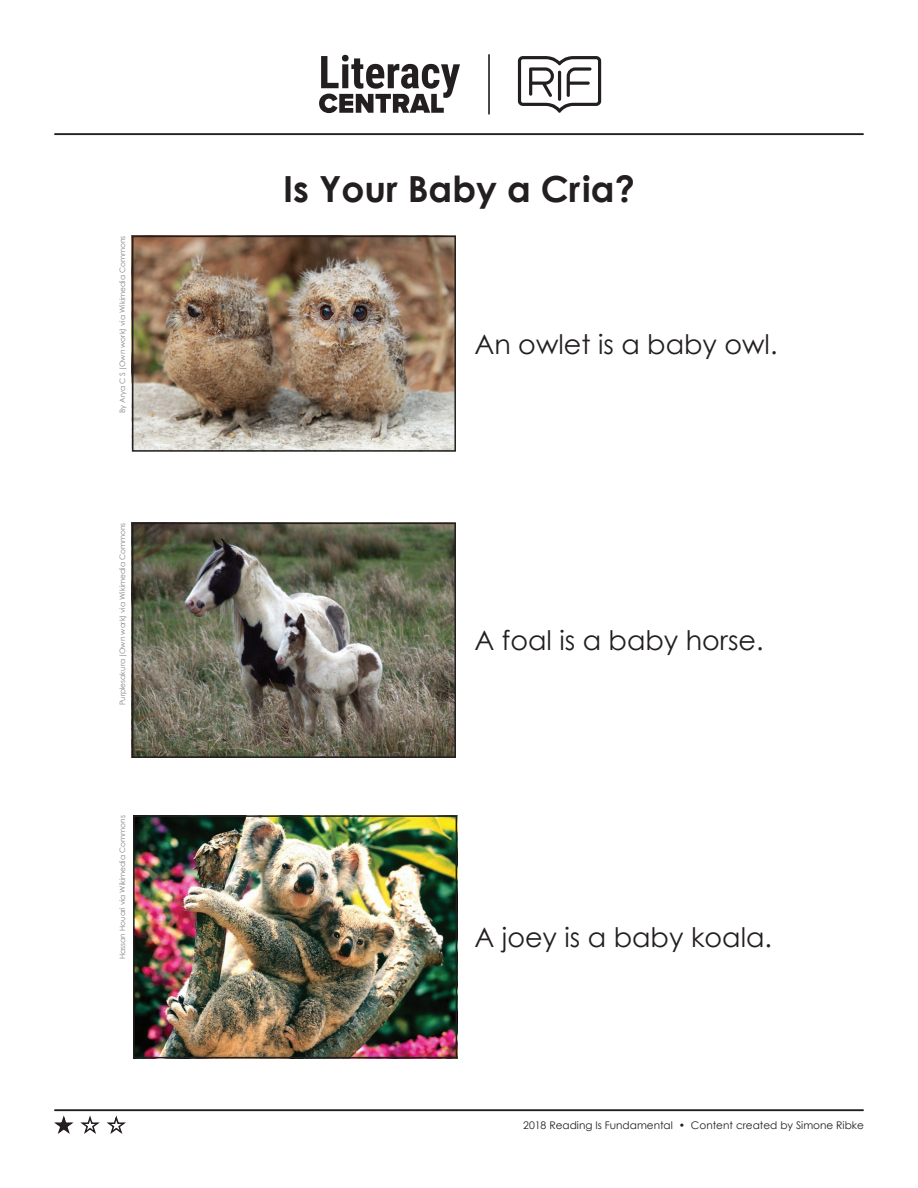
<style>
.page{position:relative;width:918px;height:1188px;background:#fff}
.page>*{position:absolute;margin:0;border:0;box-sizing:border-box;transform-origin:0 0}
.t1{font:700 36px "Century Gothic";color:#231f20}
.t2{font:27px "Century Gothic";color:#231f20}
.t3{font:10.5px "Century Gothic";color:#231f20}
.t4{font:7.5px "Century Gothic";color:#808285}
</style>
<div class="page">
<hr style="left:55px;top:133px;width:808px;height:2px;background:#231f20">
<hr style="left:55px;top:1109px;width:808px;height:2px;background:#231f20">
<svg style="left:319px;top:55px;width:141px;height:58px"></svg>
<svg style="left:518px;top:56px;width:83px;height:57px"></svg>
<hr style="left:488px;top:55px;width:2px;height:59px;background:#231f20">
<svg style="left:54px;top:1116px;width:72px;height:18px"></svg>
<img style="left:135px;top:239px;width:318px;height:210px">
<div style="left:132px;top:236px;width:324px;height:216px;border:2px solid #231f20"></div>
<img style="left:135px;top:526px;width:318px;height:229px">
<div style="left:132px;top:523px;width:324px;height:235px;border:2px solid #231f20"></div>
<img style="left:136px;top:818px;width:318px;height:237px">
<div style="left:133px;top:815px;width:324px;height:243px;border:2px solid #231f20"></div>
<p class="t4" style="left:118px;top:413px;width:179px;rotate:-90deg">By Arya C S (Own work) via Wikimedia Commons</p>
<p class="t4" style="left:118px;top:705px;width:184px;rotate:-90deg">Purplesakura (Own work) via Wikimedia Commons</p>
<p class="t4" style="left:118px;top:959px;width:145px;rotate:-90deg">Hassan Houari via Wikimedia Commons</p>
<h1 class="t1" style="left:283px;top:166px;width:353px">Is Your Baby a Cria?</h1>
<h2 class="t2" style="left:474px;top:328px;width:305px">An owlet is a baby owl.</h2>
<h2 class="t2" style="left:474px;top:624px;width:291px">A foal is a baby horse.</h2>
<h2 class="t2" style="left:474px;top:921px;width:299px">A joey is a baby koala.</h2>
<h3 class="t3" style="left:523px;top:1118px;width:342px">2018 Reading Is Fundamental • Content created by Simone Ribke</h3>
</div>
